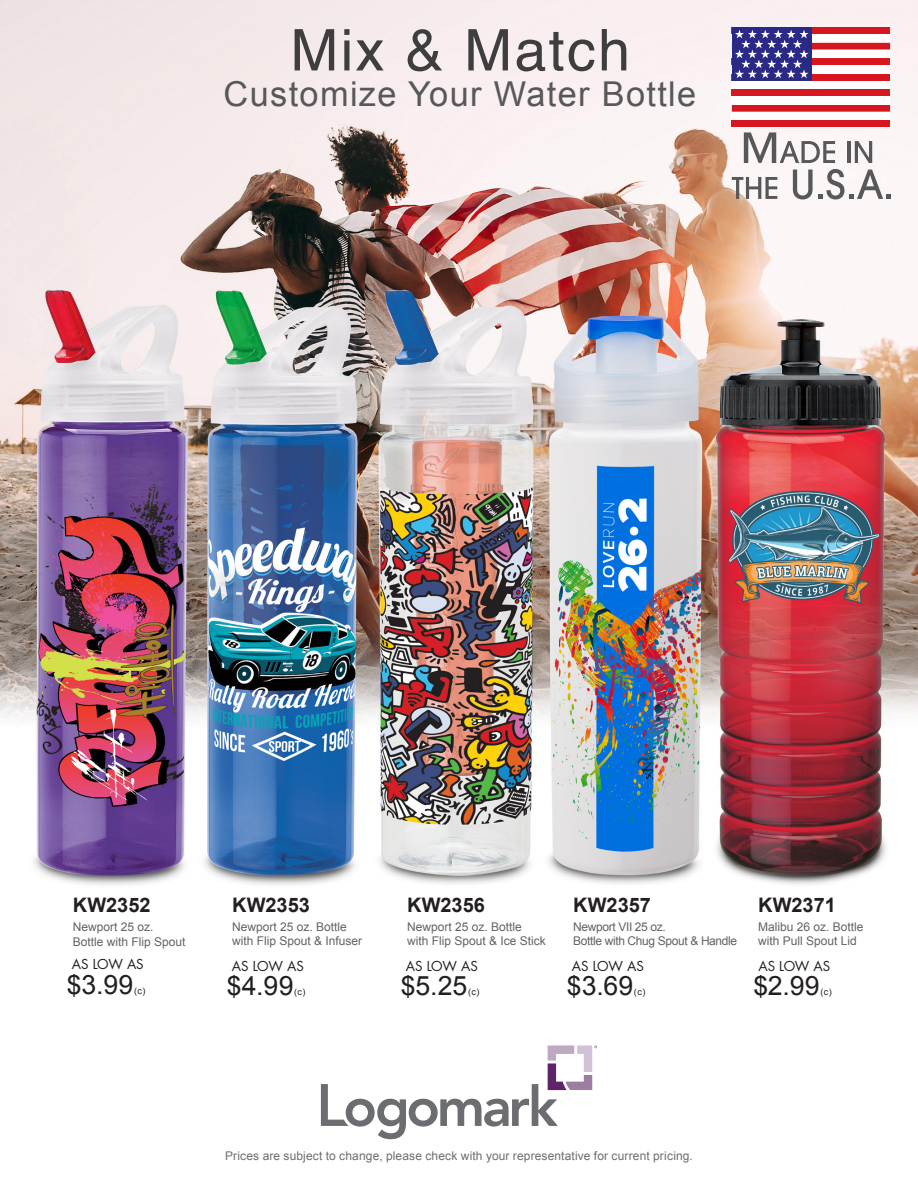
<style>
.page{position:relative;width:918px;height:1188px;background:#fff}
.page>*{position:absolute;margin:0;border:0;box-sizing:border-box;transform-origin:0 0}
.New_LM_Sku{font:57.6px "Helvetica";letter-spacing:.04em;color:#3e3e3f}
.t1{font:34.35px "Arial";letter-spacing:.04em;color:#57585a}
.LM_Head_25{font:26.7px "Arial";letter-spacing:.01em;color:#231f20}
.LM_SKU{font:700 19.95px "Arial";color:#231f20}
.LM_Head_25-2{font:13.35px "Futura Std";letter-spacing:-.015em;color:#231f20}
.LM_SKU-2{font:12px/14.4px "Arial";color:#636366}
.t2{font:12px "Arial";letter-spacing:.01em;color:#6c6d70}
.LM_SKU-3{font:12px/14.4px "Arial";letter-spacing:-.03em;color:#636366}
.LM_Head_25-3{font:9px "Arial";color:#231f20}
</style>
<div class="page">
<img style="left:0;top:0;width:918px;height:885px">
<div style="left:732px;top:27px;width:158px;height:100px;background:#fff"></div>
<div style="left:732px;top:121px;width:158px;height:6px;background:#d7171f"></div>
<div style="left:732px;top:105px;width:158px;height:7px;background:#d7171f"></div>
<div style="left:732px;top:89px;width:158px;height:7px;background:#d7171f"></div>
<div style="left:732px;top:74px;width:158px;height:7px;background:#d7171f"></div>
<div style="left:732px;top:58px;width:158px;height:7px;background:#d7171f"></div>
<div style="left:732px;top:43px;width:158px;height:7px;background:#d7171f"></div>
<div style="left:732px;top:27px;width:158px;height:7px;background:#d7171f"></div>
<div style="left:732px;top:27px;width:80px;height:54px;background:#2a2a86"></div>
<svg style="left:735px;top:30px;width:74px;height:48px"></svg>
<svg style="left:744px;top:132px;width:91px;height:31px"></svg>
<hr style="left:847px;top:141px;width:3px;height:22px;background:#57585a">
<svg style="left:855px;top:141px;width:17px;height:22px"></svg>
<svg style="left:732px;top:177px;width:45px;height:22px"></svg>
<svg style="left:793px;top:169px;width:98px;height:30px"></svg>
<svg style="left:321px;top:1045px;width:276px;height:94px"></svg>
<p class="New_LM_Sku" style="left:290px;top:6px;width:341px">Mix &amp; Match</p>
<p class="t1" style="left:224px;top:71px;width:474px">Customize Your Water Bottle</p>
<p class="LM_SKU" style="left:73px;top:891px;width:79px">KW2352</p>
<p class="LM_SKU" style="left:232px;top:891px;width:79px">KW2353</p>
<p class="LM_SKU" style="left:407px;top:891px;width:79px">KW2356</p>
<p class="LM_SKU" style="left:573px;top:891px;width:79px">KW2357</p>
<p class="LM_SKU" style="left:758px;top:891px;width:79px">KW2371</p>
<p class="LM_SKU-2" style="left:73px;top:920px;width:114px">Newport 25 oz.<br>Bottle with Flip Spout</p>
<p class="LM_SKU-2" style="left:232px;top:920px;width:132px">Newport 25 oz. Bottle with Flip Spout &amp; Infuser</p>
<p class="LM_SKU-2" style="left:407px;top:920px;width:140px">Newport 25 oz. Bottle with Flip Spout &amp; Ice Stick</p>
<p class="LM_SKU-3" style="left:573px;top:920px;width:165px">Newport VII 25 oz.<br>Bottle with Chug Spout &amp; Handle</p>
<p class="LM_SKU-2" style="left:758px;top:920px;width:107px">Malibu 26 oz. Bottle with Pull Spout Lid</p>
<p class="LM_Head_25-2" style="left:72px;top:956px;width:73px">AS LOW AS</p>
<p class="LM_Head_25" style="left:67px;top:967px;width:68px">$3.99</p>
<p class="LM_Head_25-2" style="left:232px;top:958px;width:73px">AS LOW AS</p>
<p class="LM_Head_25" style="left:227px;top:969px;width:68px">$4.99</p>
<p class="LM_Head_25-2" style="left:406px;top:958px;width:73px">AS LOW AS</p>
<p class="LM_Head_25" style="left:401px;top:969px;width:68px">$5.25</p>
<p class="LM_Head_25-2" style="left:572px;top:958px;width:73px">AS LOW AS</p>
<p class="LM_Head_25" style="left:567px;top:969px;width:68px">$3.69</p>
<p class="LM_Head_25-2" style="left:758px;top:958px;width:73px">AS LOW AS</p>
<p class="LM_Head_25" style="left:753px;top:969px;width:68px">$2.99</p>
<p class="LM_Head_25-3" style="left:134px;top:985px;width:13px">(c)</p>
<p class="LM_Head_25-3" style="left:294px;top:986px;width:13px">(c)</p>
<p class="LM_Head_25-3" style="left:468px;top:986px;width:13px">(c)</p>
<p class="LM_Head_25-3" style="left:634px;top:986px;width:13px">(c)</p>
<p class="LM_Head_25-3" style="left:820px;top:986px;width:13px">(c)</p>
<p class="t2" style="left:225px;top:1148px;width:469px">Prices are subject to change, please check with your representative for current pricing.</p>
</div>
